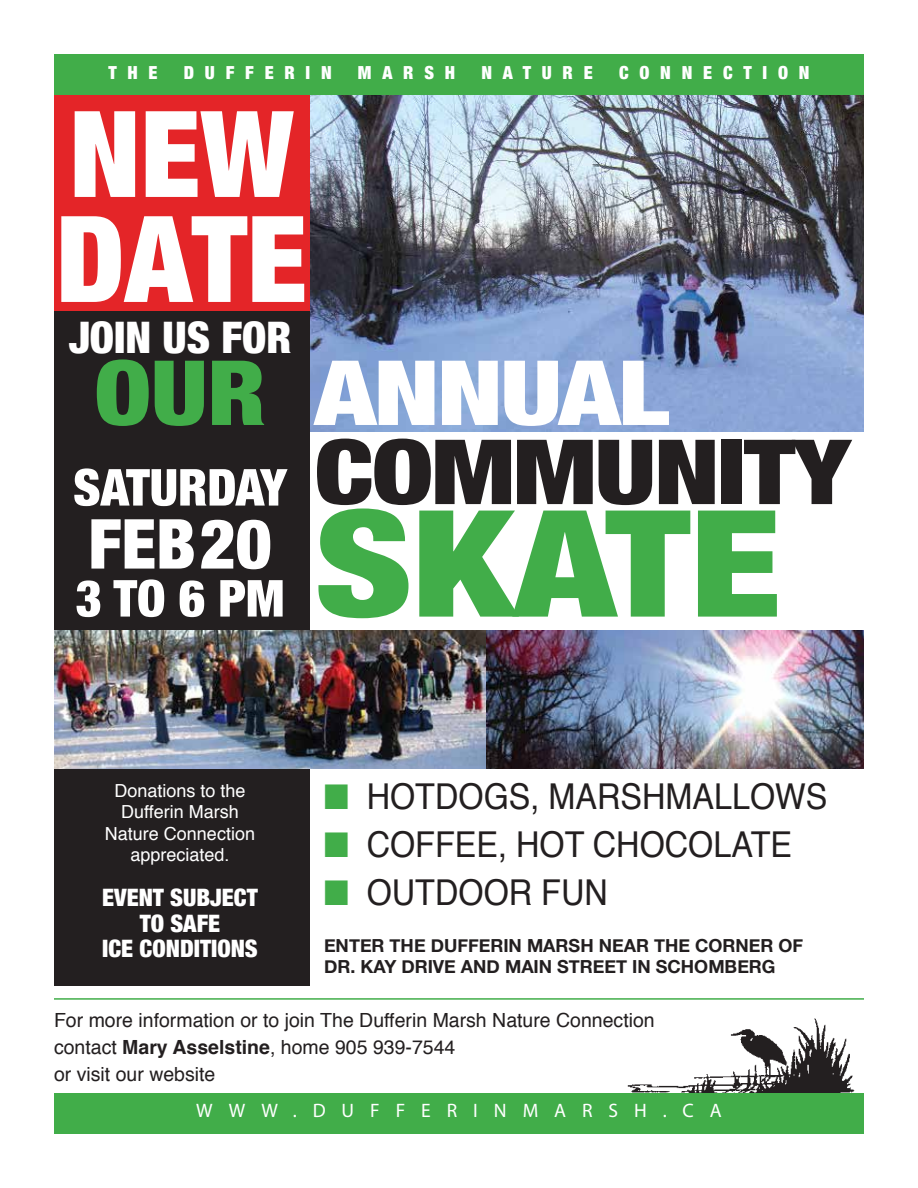
<style>
.page{position:relative;width:918px;height:1188px;background:#fff}
.page>*{position:absolute;margin:0;border:0;box-sizing:border-box;transform-origin:0 0}
.t1{font:900 condensed 148.5px "Helvetica Neue";color:#41ad49;scale:1.23 1}
.t2{font:900 condensed 120px/105px "Helvetica Neue";color:#fff}
.t3{font:900 condensed 90px "Helvetica Neue";letter-spacing:-.02em;color:#231f20;scale:1.23 1}
.t4{font:900 condensed 90px "Helvetica Neue";letter-spacing:-.02em;color:#fff;scale:1.23 1}
.t5{font:900 condensed 90px "Helvetica Neue";color:#41ad49;scale:1.13 1}
.t6{font:900 condensed 69px "Helvetica Neue";color:#fff}
.t7{font:900 condensed 51px "Helvetica Neue";color:#fff}
.t8{font:900 condensed 43.5px "Helvetica Neue";color:#fff}
.t9{font:35.7px "Helvetica";color:#231f20;scale:.91 1}
.t10{font:900 condensed 24px/25.5px "Helvetica Neue";color:#fff;text-align:center}
.t11{font:19.5px/27px "Helvetica";color:#231f20}
.t12{font:19.5px "Myriad Pro";letter-spacing:.82em;color:#fff}
.t13{font:700 18px/21.6px "Helvetica Neue";color:#231f20}
.t14{font:18px/21.6px "Helvetica";color:#fff;text-align:center}
.t15{font:900 condensed 18px "Helvetica Neue";letter-spacing:.6em;color:#fff}
.s1{color:#41ad49}
.s2{font-weight:700}
</style>
<div class="page">
<img style="left:309px;top:630px;width:555px;height:139px">
<img style="left:309px;top:94px;width:555px;height:338px">
<img style="left:618px;top:1018px;width:242px;height:76px">
<div style="left:54px;top:1094px;width:810px;height:40px;background:#41ad49"></div>
<div style="left:54px;top:73px;width:255px;height:913px;background:#231f20"></div>
<hr style="left:54px;top:998px;width:810px;height:2px;background:#41ad49">
<img style="left:54px;top:630px;width:432px;height:138px">
<div style="left:54px;top:60px;width:255px;height:251px;background:#e42528"></div>
<div style="left:54px;top:54px;width:810px;height:40px;background:#41ad49"></div>
<p class="t15" style="left:108px;top:58px;width:51px">THE</p>
<p class="t15" style="left:184px;top:58px;width:149px">DUFFERIN</p>
<p class="t15" style="left:358px;top:58px;width:99px">MARSH</p>
<p class="t15" style="left:481px;top:58px;width:113px">NATURE</p>
<p class="t15" style="left:619px;top:58px;width:192px">CONNECTION</p>
<h2 class="t2" style="left:56px;top:95px;width:253px">NEW<br>DATE</h2>
<h3 class="t8" style="left:69px;top:302px;width:224px">JOIN US FOR</h3>
<h3 class="t5" style="left:94px;top:319px;width:153px">OUR</h3>
<h3 class="t7" style="left:73px;top:445px;width:215px">SATURDAY</h3>
<h3 class="t6" style="left:88px;top:487px;width:185px">FEB20</h3>
<h3 class="t7" style="left:76px;top:556px;width:210px">3 TO 6 PM</h3>
<h3 class="t4" style="left:314px;top:319px;width:290px">ANNUAL</h3>
<h3 class="t3" style="left:314px;top:398px;width:437px">COMMUNITY</h3>
<h1 class="t1" style="left:314px;top:442px;width:381px">SKATE</h1>
<h3 class="t9" style="left:324px;top:769px;width:555px"><span class="s1">■</span> HOTDOGS, MARSHMALLOWS</h3>
<h3 class="t9" style="left:324px;top:817px;width:516px"><span class="s1">■</span> COFFEE, HOT CHOCOLATE</h3>
<h3 class="t9" style="left:324px;top:865px;width:313px"><span class="s1">■</span> OUTDOOR FUN</h3>
<p class="t13" style="left:324px;top:935px;width:481px">ENTER THE DUFFERIN MARSH NEAR THE CORNER OF<br>DR. KAY DRIVE AND MAIN STREET IN SCHOMBERG</p>
<p class="t11" style="left:54px;top:1007px;width:602px">For more information or to join The Dufferin Marsh Nature Connection contact <span class="s2">Mary Asselstine</span>, home 905 939-7544<br>or visit our website</p>
<p class="t14" style="left:105px;top:780px;width:152px">Donations to the<br>Dufferin Marsh<br>Nature Connection appreciated.</p>
<p class="t10" style="left:102px;top:884px;width:157px">EVENT SUBJECT<br>TO SAFE<br>ICE CONDITIONS</p>
<p class="t12" style="left:196px;top:1099px;width:527px">WWW.DUFFERINMARSH.CA</p>
</div>
